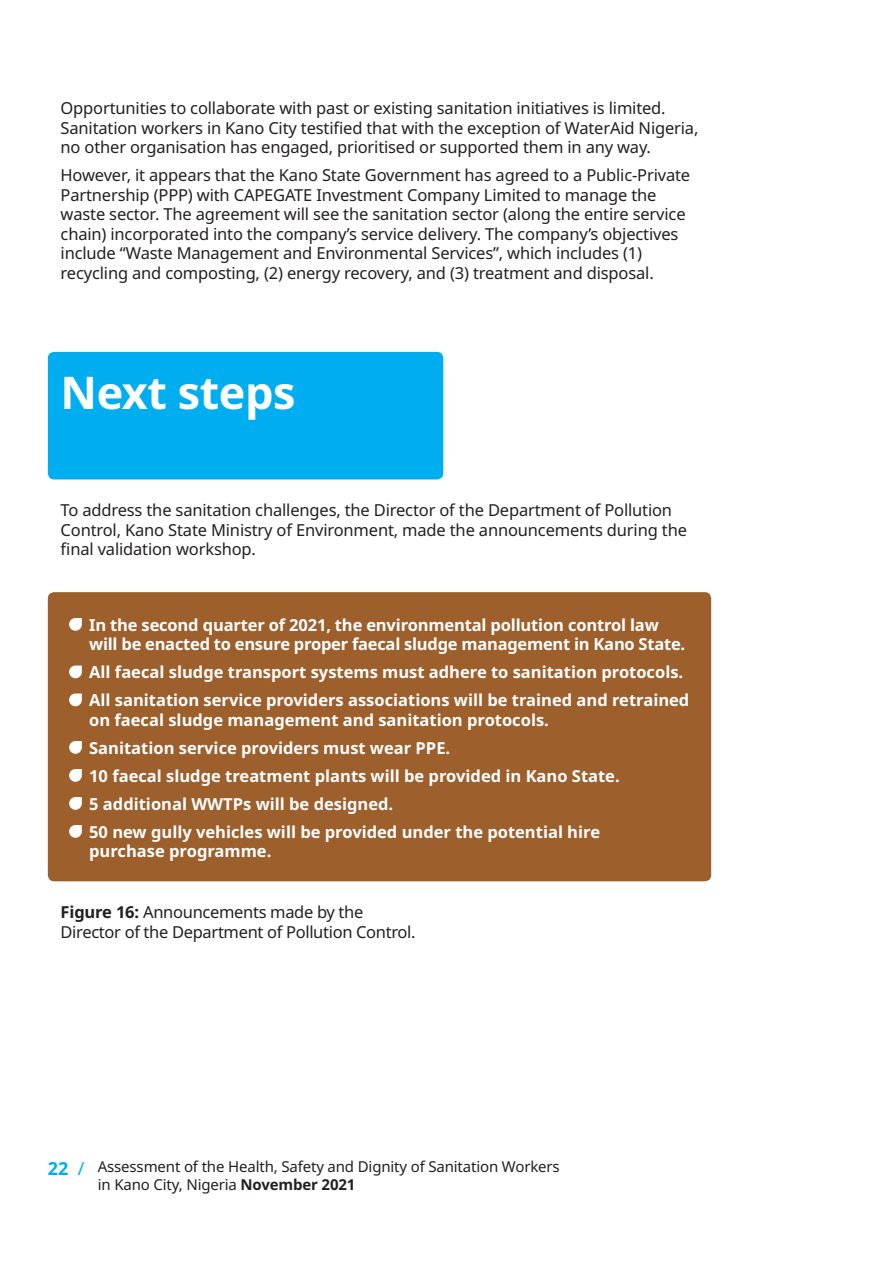
<style>
.page{position:relative;width:893px;height:1263px;background:#fff}
.page>*{position:absolute;margin:0;border:0;box-sizing:border-box;transform-origin:0 0}
.Body_Copy_11_13{font:700 45px "Noto Sans";letter-spacing:-.01em;color:#fff}
.Body_Copy_11_13-2{font:16.5px/19.5px "Noto Sans";letter-spacing:-.01em;color:#231f20}
.Body_Copy_11_13-3{font:700 16.5px/19.5px "Noto Sans";color:#fff}
.Body_Copy_11_13_spac{font:16.5px/19.5px "Noto Sans";letter-spacing:-.02em;color:#231f20}
.t1{font:15px/18px "Noto Sans";letter-spacing:-.01em;color:#231f20}
.s1{font-weight:700}
.s2{font-weight:700;font-size:18px;color:#00aeef}
.s3{font-size:18px;color:#00aeef}
</style>
<div class="page">
<div style="left:48px;top:592px;width:663px;height:289px;background:#9d5f2c;border-radius:6px"></div>
<div style="left:48px;top:352px;width:395px;height:127px;background:#00aeef;border-radius:6px"></div>
<svg style="left:69px;top:618px;width:13px;height:13px"></svg>
<svg style="left:69px;top:665px;width:13px;height:13px"></svg>
<svg style="left:69px;top:693px;width:13px;height:13px"></svg>
<svg style="left:69px;top:741px;width:13px;height:13px"></svg>
<svg style="left:69px;top:769px;width:13px;height:13px"></svg>
<svg style="left:69px;top:797px;width:13px;height:13px"></svg>
<svg style="left:69px;top:825px;width:13px;height:13px"></svg>
<p class="Body_Copy_11_13-2" style="left:61px;top:99px;width:639px">Opportunities to collaborate with past or existing sanitation initiatives is limited.<br>Sanitation workers in Kano City testified that with the exception of WaterAid Nigeria, no other organisation has engaged, prioritised or supported them in any way.</p>
<p class="Body_Copy_11_13-2" style="left:61px;top:166px;width:631px">However, it appears that the Kano State Government has agreed to a Public-Private Partnership (PPP) with CAPEGATE Investment Company Limited to manage the waste sector. The agreement will see the sanitation sector (along the entire service chain) incorporated into the company’s service delivery. The company’s objectives include “Waste Management and Environmental Services”, which includes (1) recycling and composting, (2) energy recovery, and (3) treatment and disposal.</p>
<p class="Body_Copy_11_13" style="left:61px;top:360px;width:236px">Next steps</p>
<p class="Body_Copy_11_13-2" style="left:61px;top:501px;width:628px">To address the sanitation challenges, the Director of the Department of Pollution<br>Control, Kano State Ministry of Environment, made the announcements during the final validation workshop.</p>
<p class="Body_Copy_11_13-3" style="left:89px;top:615px;width:597px">In the second quarter of 2021, the environmental pollution control law will be enacted to ensure proper faecal sludge management in Kano State.</p>
<p class="Body_Copy_11_13-3" style="left:89px;top:663px;width:596px">All faecal sludge transport systems must adhere to sanitation protocols.</p>
<p class="Body_Copy_11_13-3" style="left:89px;top:691px;width:602px">All sanitation service providers associations will be trained and retrained on faecal sludge management and sanitation protocols.</p>
<p class="Body_Copy_11_13-3" style="left:89px;top:738px;width:363px">Sanitation service providers must wear PPE.</p>
<p class="Body_Copy_11_13-3" style="left:89px;top:766px;width:532px">10 faecal sludge treatment plants will be provided in Kano State.</p>
<p class="Body_Copy_11_13-3" style="left:89px;top:794px;width:306px">5 additional WWTPs will be designed.</p>
<p class="Body_Copy_11_13-3" style="left:89px;top:822px;width:512px">50 new gully vehicles will be provided under the potential hire purchase programme.</p>
<p class="Body_Copy_11_13_spac" style="left:61px;top:903px;width:356px"><span class="s1">Figure 16:</span> Announcements made by the<br>Director of the Department of Pollution Control.</p>
<p class="t1" style="left:98px;top:1157px;width:463px;text-indent:-50px"><span class="s2">22</span> <span class="s3">/</span> Assessment of the Health, Safety and Dignity of Sanitation Workers in Kano City, Nigeria <span class="s1">November 2021</span></p>
</div>
